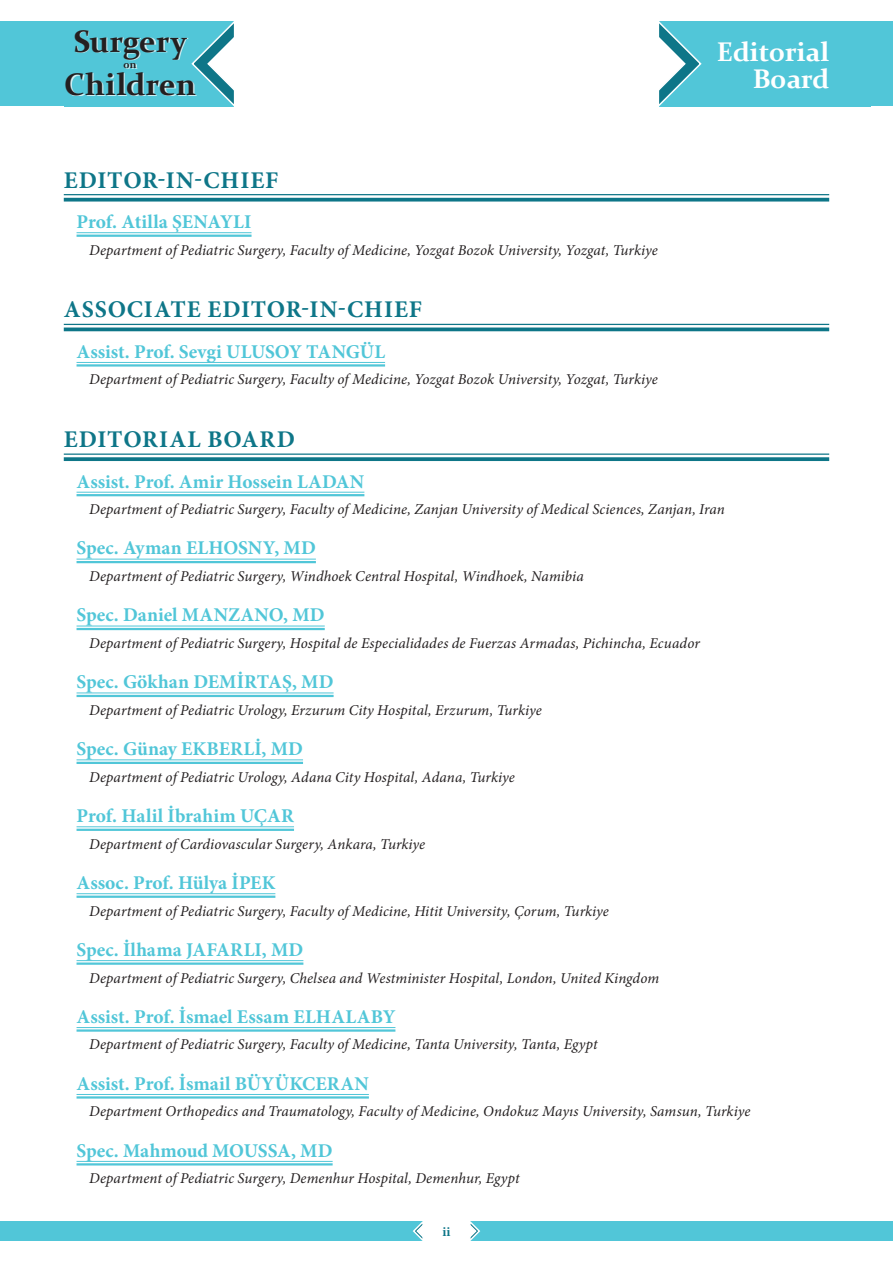
<style>
.page{position:relative;width:893px;height:1263px;background:#fff}
.page>*{position:absolute;margin:0;border:0;box-sizing:border-box;transform-origin:0 0}
.t1{font:700 31.2px "Constantia";letter-spacing:.005em;color:#231f20}
.t2{font:700 27px/27px "Constantia";color:#fff;text-align:right}
._1__BAŞLIK{font:700 24px "Minion Pro";letter-spacing:.035em;color:#0e7688}
._2__Başlık{font:700 19.5px "Minion Pro";color:#51c6d8}
.EDITOR_KURUM{font:italic 15px "Minion Pro";letter-spacing:.005em;color:#231f20}
.t3{font:700 13.5px "Minion Pro";color:#0e7688}
.t4{font:700 10.5px "Constantia";color:#231f20}
</style>
<div class="page">
<div style="left:0;top:21px;width:234px;height:85px;background:#51c6d8"></div>
<svg style="left:190px;top:21px;width:44px;height:86px"></svg>
<div style="left:659px;top:21px;width:234px;height:85px;background:#51c6d8"></div>
<svg style="left:659px;top:21px;width:44px;height:86px"></svg>
<div style="left:0;top:1221px;width:422px;height:20px;background:#51c6d8"></div>
<svg style="left:412px;top:1222px;width:10px;height:19px"></svg>
<div style="left:471px;top:1221px;width:422px;height:20px;background:#51c6d8"></div>
<svg style="left:470px;top:1221px;width:11px;height:20px"></svg>
<div style="left:67px;top:30px;width:130px;height:66px;background:#fff;opacity:.75"></div>
<hr style="left:64px;top:194px;width:765px;height:1px;background:#0e7688">
<svg style="left:64px;top:198px;width:765px;height:4px;background:#298595"></svg>
<hr style="left:77px;top:232px;width:175px;height:1px;background:#51c6d8">
<hr style="left:77px;top:235px;width:175px;height:2px;background:#51c6d8">
<hr style="left:64px;top:324px;width:765px;height:1px;background:#0e7688">
<svg style="left:64px;top:327px;width:765px;height:4px;background:#2e8897"></svg>
<hr style="left:77px;top:362px;width:308px;height:1px;background:#51c6d8">
<hr style="left:77px;top:364px;width:308px;height:3px;background:#51c6d8">
<hr style="left:64px;top:453px;width:765px;height:2px;background:#0e7688">
<svg style="left:64px;top:457px;width:765px;height:4px;background:#1e7f90"></svg>
<hr style="left:77px;top:492px;width:287px;height:1px;background:#51c6d8">
<hr style="left:77px;top:494px;width:287px;height:2px;background:#51c6d8">
<hr style="left:77px;top:559px;width:239px;height:1px;background:#51c6d8">
<hr style="left:77px;top:561px;width:239px;height:2px;background:#51c6d8">
<hr style="left:77px;top:626px;width:248px;height:1px;background:#51c6d8">
<hr style="left:77px;top:628px;width:248px;height:2px;background:#51c6d8">
<hr style="left:77px;top:692px;width:257px;height:1px;background:#51c6d8">
<hr style="left:77px;top:695px;width:257px;height:2px;background:#51c6d8">
<hr style="left:77px;top:759px;width:226px;height:1px;background:#51c6d8">
<hr style="left:77px;top:762px;width:226px;height:2px;background:#51c6d8">
<hr style="left:77px;top:826px;width:217px;height:1px;background:#51c6d8">
<hr style="left:77px;top:829px;width:217px;height:2px;background:#51c6d8">
<hr style="left:77px;top:893px;width:198px;height:1px;background:#51c6d8">
<hr style="left:77px;top:895px;width:198px;height:3px;background:#51c6d8">
<hr style="left:77px;top:960px;width:226px;height:1px;background:#51c6d8">
<hr style="left:77px;top:962px;width:226px;height:3px;background:#51c6d8">
<hr style="left:77px;top:1027px;width:318px;height:1px;background:#51c6d8">
<hr style="left:77px;top:1029px;width:318px;height:3px;background:#51c6d8">
<hr style="left:77px;top:1094px;width:292px;height:1px;background:#51c6d8">
<hr style="left:77px;top:1096px;width:292px;height:2px;background:#51c6d8">
<hr style="left:77px;top:1161px;width:256px;height:1px;background:#51c6d8">
<hr style="left:77px;top:1163px;width:256px;height:2px;background:#51c6d8">
<h1 class="t1" style="left:73px;top:20px;width:115px">Surgery</h1>
<p class="t4" style="left:124px;top:57px;width:15px">on</p>
<h1 class="t1" style="left:64px;top:63px;width:133px">Children</h1>
<p class="_1__BAŞLIK" style="left:64px;top:163px;width:216px">EDITOR-IN-CHIEF</p>
<p class="_2__Başlık" style="left:77px;top:208px;width:176px">Prof. Atilla ŞENAYLI</p>
<p class="EDITOR_KURUM" style="left:89px;top:240px;width:570px">Department of Pediatric Surgery, Faculty of Medicine, Yozgat Bozok University, Yozgat, Turkiye</p>
<p class="_1__BAŞLIK" style="left:64px;top:293px;width:360px">ASSOCIATE EDITOR-IN-CHIEF</p>
<p class="_2__Başlık" style="left:77px;top:338px;width:310px">Assist. Prof. Sevgi ULUSOY TANGÜL</p>
<p class="EDITOR_KURUM" style="left:89px;top:369px;width:570px">Department of Pediatric Surgery, Faculty of Medicine, Yozgat Bozok University, Yozgat, Turkiye</p>
<h2 class="t2" style="left:717px;top:37px;width:114px">Editorial<br>Board</h2>
<p class="_1__BAŞLIK" style="left:64px;top:423px;width:233px">EDITORIAL BOARD</p>
<p class="_2__Başlık" style="left:77px;top:468px;width:289px">Assist. Prof. Amir Hossein LADAN</p>
<p class="EDITOR_KURUM" style="left:89px;top:499px;width:637px">Department of Pediatric Surgery, Faculty of Medicine, Zanjan University of Medical Sciences, Zanjan, Iran</p>
<p class="_2__Başlık" style="left:77px;top:534px;width:241px">Spec. Ayman ELHOSNY, MD</p>
<p class="EDITOR_KURUM" style="left:89px;top:566px;width:496px">Department of Pediatric Surgery, Windhoek Central Hospital, Windhoek, Namibia</p>
<p class="_2__Başlık" style="left:77px;top:601px;width:250px">Spec. Daniel MANZANO, MD</p>
<p class="EDITOR_KURUM" style="left:89px;top:633px;width:612px">Department of Pediatric Surgery, Hospital de Especialidades de Fuerzas Armadas, Pichincha, Ecuador</p>
<p class="_2__Başlık" style="left:77px;top:668px;width:259px">Spec. Gökhan DEMİRTAŞ, MD</p>
<p class="EDITOR_KURUM" style="left:89px;top:700px;width:454px">Department of Pediatric Urology, Erzurum City Hospital, Erzurum, Turkiye</p>
<p class="_2__Başlık" style="left:77px;top:735px;width:228px">Spec. Günay EKBERLİ, MD</p>
<p class="EDITOR_KURUM" style="left:89px;top:767px;width:427px">Department of Pediatric Urology, Adana City Hospital, Adana, Turkiye</p>
<p class="_2__Başlık" style="left:77px;top:802px;width:219px">Prof. Halil İbrahim UÇAR</p>
<p class="EDITOR_KURUM" style="left:89px;top:834px;width:337px">Department of Cardiovascular Surgery, Ankara, Turkiye</p>
<p class="_2__Başlık" style="left:77px;top:869px;width:200px">Assoc. Prof. Hülya İPEK</p>
<p class="EDITOR_KURUM" style="left:89px;top:900px;width:521px">Department of Pediatric Surgery, Faculty of Medicine, Hitit University, Çorum, Turkiye</p>
<p class="_2__Başlık" style="left:77px;top:936px;width:228px">Spec. İlhama JAFARLI, MD</p>
<p class="EDITOR_KURUM" style="left:89px;top:967px;width:571px">Department of Pediatric Surgery, Chelsea and Westminister Hospital, London, United Kingdom</p>
<p class="_2__Başlık" style="left:77px;top:1003px;width:320px">Assist. Prof. İsmael Essam ELHALABY</p>
<p class="EDITOR_KURUM" style="left:89px;top:1034px;width:510px">Department of Pediatric Surgery, Faculty of Medicine, Tanta University, Tanta, Egypt</p>
<p class="_2__Başlık" style="left:77px;top:1070px;width:294px">Assist. Prof. İsmail BÜYÜKCERAN</p>
<p class="EDITOR_KURUM" style="left:89px;top:1101px;width:663px">Department Orthopedics and Traumatology, Faculty of Medicine, Ondokuz Mayıs University, Samsun, Turkiye</p>
<p class="_2__Başlık" style="left:77px;top:1137px;width:258px">Spec. Mahmoud MOUSSA, MD</p>
<p class="EDITOR_KURUM" style="left:89px;top:1168px;width:432px">Department of Pediatric Surgery, Demenhur Hospital, Demenhur, Egypt</p>
<p class="t3" style="left:442px;top:1222px;width:10px">ii</p>
</div>
